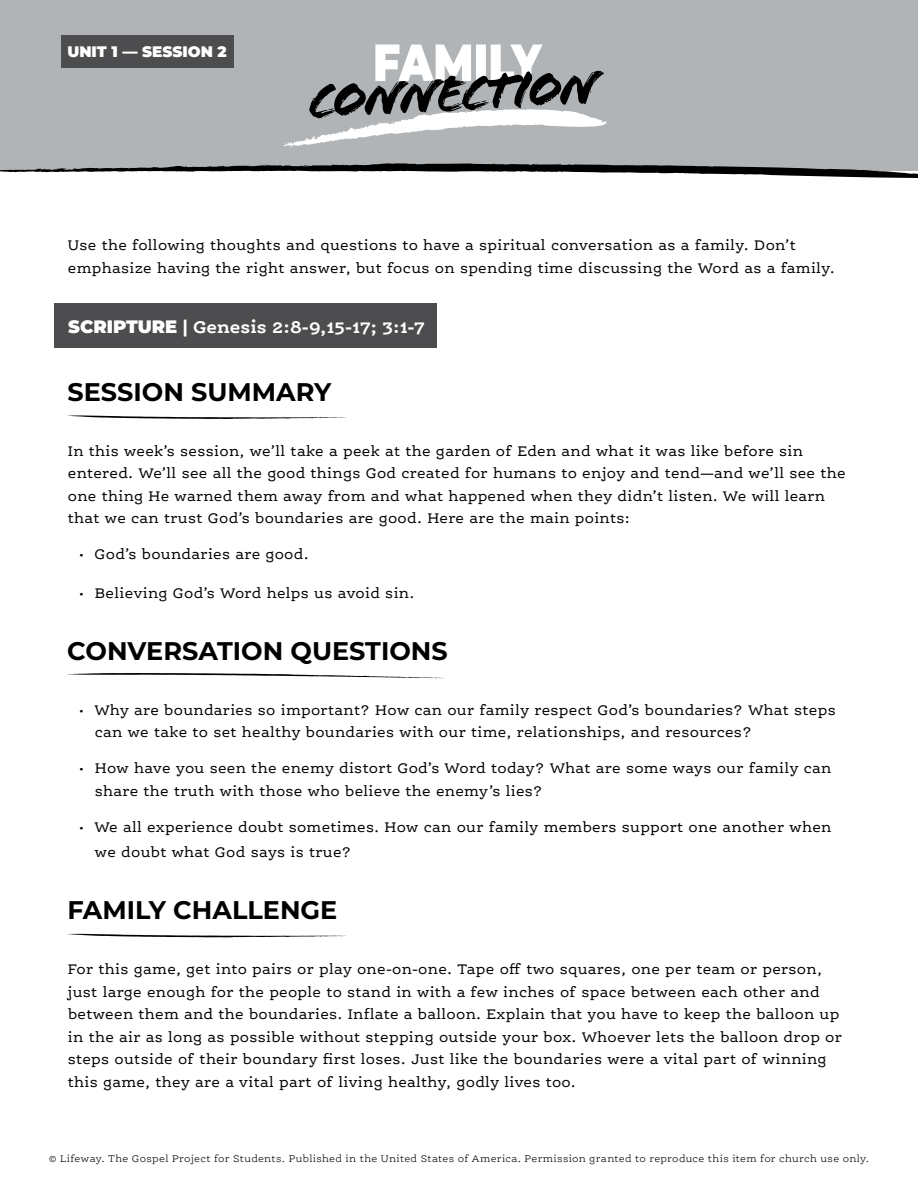
<style>
.page{position:relative;width:918px;height:1188px;background:#fff}
.page>*{position:absolute;margin:0;border:0;box-sizing:border-box;transform-origin:0 0}
.t1{font:700 25.5px "Montserrat";color:#000}
.t2{font:700 18px "Ernestine Pro";color:#fff}
.t3{font:900 15.15px "Montserrat";color:#fff}
.t4{font:15px/22.5px "Ernestine Pro";letter-spacing:.02em;color:#000}
.t5{font:300 10.5px "Ernestine Pro";letter-spacing:.025em;color:#000}
.s1{font-family:"Montserrat";font-weight:900}
.s2{font-family:"Montserrat"}
.s3{font-weight:700}
</style>
<div class="page">
<div style="left:0;top:0;width:918px;height:171px;background:#b1b4b6"></div>
<svg style="left:284px;top:45px;width:323px;height:102px"></svg>
<svg style="left:0;top:163px;width:918px;height:15px"></svg>
<div style="left:54px;top:304px;width:382px;height:44px;background:#4d4d4f"></div>
<svg style="left:68px;top:415px;width:278px;height:4px"></svg>
<svg style="left:68px;top:673px;width:377px;height:6px"></svg>
<svg style="left:68px;top:934px;width:278px;height:4px"></svg>
<div style="left:61px;top:36px;width:172px;height:32px;background:#4d4d4f"></div>
<p class="t3" style="left:68px;top:41px;width:161px">UNIT 1 — SESSION 2</p>
<p class="t4" style="left:68px;top:234px;width:769px">Use the following thoughts and questions to have a spiritual conversation as a family. Don’t emphasize having the right answer, but focus on spending time discussing the Word as a family.</p>
<p class="t2" style="left:68px;top:316px;width:358px"><span class="s1">SCRIPTURE</span> <span class="s2">|</span> Genesis 2:8-9,15-17; 3:1-7</p>
<h1 class="t1" style="left:68px;top:374px;width:265px">SESSION SUMMARY</h1>
<p class="t4" style="left:68px;top:439px;width:779px">In this week’s session, we’ll take a peek at the garden of Eden and what it was like before sin entered. We’ll see all the good things God created for humans to enjoy and tend—and we’ll see the one thing He warned them away from and what happened when they didn’t listen. We will learn that we can trust God’s boundaries are good. Here are the main points:</p>
<p class="t4" style="left:79px;top:543px;width:231px"><span class="s3">·</span> God’s boundaries are good.</p>
<p class="t4" style="left:79px;top:581px;width:337px"><span class="s3">·</span> Believing God’s Word helps us avoid sin.</p>
<h1 class="t1" style="left:67px;top:633px;width:382px">CONVERSATION QUESTIONS</h1>
<p class="t4" style="left:95px;top:698px;width:742px;text-indent:-16px"><span class="s3">·</span> Why are boundaries so important? How can our family respect God’s boundaries? What steps can we take to set healthy boundaries with our time, relationships, and resources?</p>
<p class="t4" style="left:95px;top:757px;width:738px;text-indent:-16px"><span class="s3">·</span> How have you seen the enemy distort God’s Word today? What are some ways our family can share the truth with those who believe the enemy’s lies?</p>
<p class="t4" style="left:95px;top:814px;width:738px;line-height:25.2px;text-indent:-16px"><span class="s3">·</span> We all experience doubt sometimes. How can our family members support one another when we doubt what God says is true?</p>
<h1 class="t1" style="left:67px;top:892px;width:271px">FAMILY CHALLENGE</h1>
<p class="t4" style="left:68px;top:958px;width:776px">For this game, get into pairs or play one-on-one. Tape off two squares, one per team or person, just large enough for the people to stand in with a few inches of space between each other and between them and the boundaries. Inflate a balloon. Explain that you have to keep the balloon up in the air as long as possible without stepping outside your box. Whoever lets the balloon drop or steps outside of their boundary first loses. Just like the boundaries were a vital part of winning this game, they are a vital part of living healthy, godly lives too.</p>
<p class="t5" style="left:49px;top:1152px;width:822px">© Lifeway. The Gospel Project for Students. Published in the United States of America. Permission granted to reproduce this item for church use only.</p>
</div>
